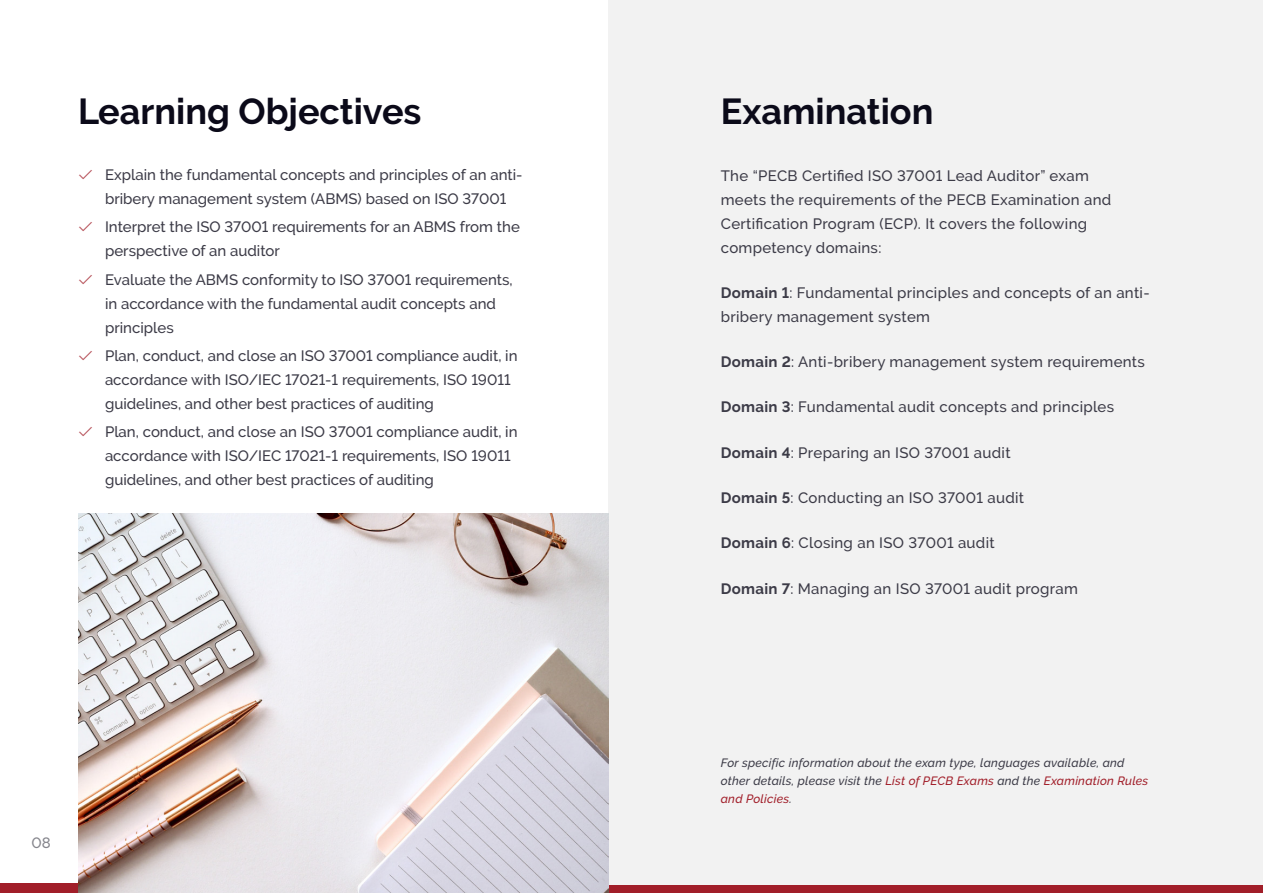
<style>
.page{position:relative;width:1263px;height:893px;background:#fff}
.page>*{position:absolute;margin:0;border:0;box-sizing:border-box;transform-origin:0 0}
.t1{font:700 36px "Raleway";color:#0b0a19}
.Body{font:500 15px/24px "Raleway";color:#3c3b47}
.Body-2{font:500 15px/24px "Raleway";letter-spacing:.02em;color:#3c3b47}
.t2{font:500 15px "Raleway";color:#85858c}
.Body-3{font:italic 500 12px/18px "Raleway";letter-spacing:.02em;color:#3c3b47}
.s1{font-weight:700}
.s2{font-family:"la solid 900";font-weight:400;color:#b44b54}
.s3{color:#a11e29}
</style>
<div class="page">
<div style="left:0;top:884px;width:1263px;height:9px;background:#a11e29"></div>
<div style="left:609px;top:0;width:654px;height:884px;background:#f2f2f2"></div>
<img style="left:78px;top:513px;width:531px;height:380px">
<p class="t1" style="left:78px;top:91px;width:345px">Learning Objectives</p>
<p class="t1" style="left:721px;top:91px;width:214px">Examination</p>
<p class="Body-2" style="left:721px;top:163px;width:392px">The “PECB Certified ISO 37001 Lead Auditor” exam meets the requirements of the PECB Examination and Certification Program (ECP). It covers the following competency domains:</p>
<p class="Body-2" style="left:721px;top:281px;width:430px"><span class="s1">Domain 1</span>: Fundamental principles and concepts of an anti&shy;bribery management system</p>
<p class="Body-2" style="left:721px;top:350px;width:426px"><span class="s1">Domain 2</span>: Anti-bribery management system requirements</p>
<p class="Body-2" style="left:721px;top:395px;width:395px"><span class="s1">Domain 3</span>: Fundamental audit concepts and principles</p>
<p class="Body-2" style="left:721px;top:440px;width:291px"><span class="s1">Domain 4</span>: Preparing an ISO 37001 audit</p>
<p class="Body-2" style="left:721px;top:486px;width:305px"><span class="s1">Domain 5</span>: Conducting an ISO 37001 audit</p>
<p class="Body-2" style="left:721px;top:531px;width:275px"><span class="s1">Domain 6</span>: Closing an ISO 37001 audit</p>
<p class="Body-2" style="left:721px;top:576px;width:359px"><span class="s1">Domain 7</span>: Managing an ISO 37001 audit program</p>
<p class="Body" style="left:105px;top:163px;width:419px;text-indent:-27px"><span class="s2">â</span> Explain the fundamental concepts and principles of an anti&shy;bribery management system (ABMS) based on ISO 37001</p>
<p class="Body" style="left:105px;top:215px;width:416px;text-indent:-27px"><span class="s2">â</span> Interpret the ISO 37001 requirements for an ABMS from the perspective of an auditor</p>
<p class="Body" style="left:105px;top:267px;width:409px;text-indent:-27px"><span class="s2">â</span> Evaluate the ABMS conformity to ISO 37001 requirements, in accordance with the fundamental audit concepts and principles</p>
<p class="Body" style="left:105px;top:343px;width:414px;text-indent:-27px"><span class="s2">â</span> Plan, conduct, and close an ISO 37001 compliance audit, in accordance with ISO/IEC 17021-1 requirements, ISO 19011 guidelines, and other best practices of auditing</p>
<p class="Body" style="left:105px;top:420px;width:414px;text-indent:-27px"><span class="s2">â</span> Plan, conduct, and close an ISO 37001 compliance audit, in accordance with ISO/IEC 17021-1 requirements, ISO 19011 guidelines, and other best practices of auditing</p>
<p class="t2" style="left:31px;top:834px;width:21px">08</p>
<p class="Body-3" style="left:721px;top:754px;width:429px">For specific information about the exam type, languages available, and other details, please visit the <span class="s3">List of PECB Exams</span> and the <span class="s3">Examination Rules and Policies</span>.</p>
</div>
